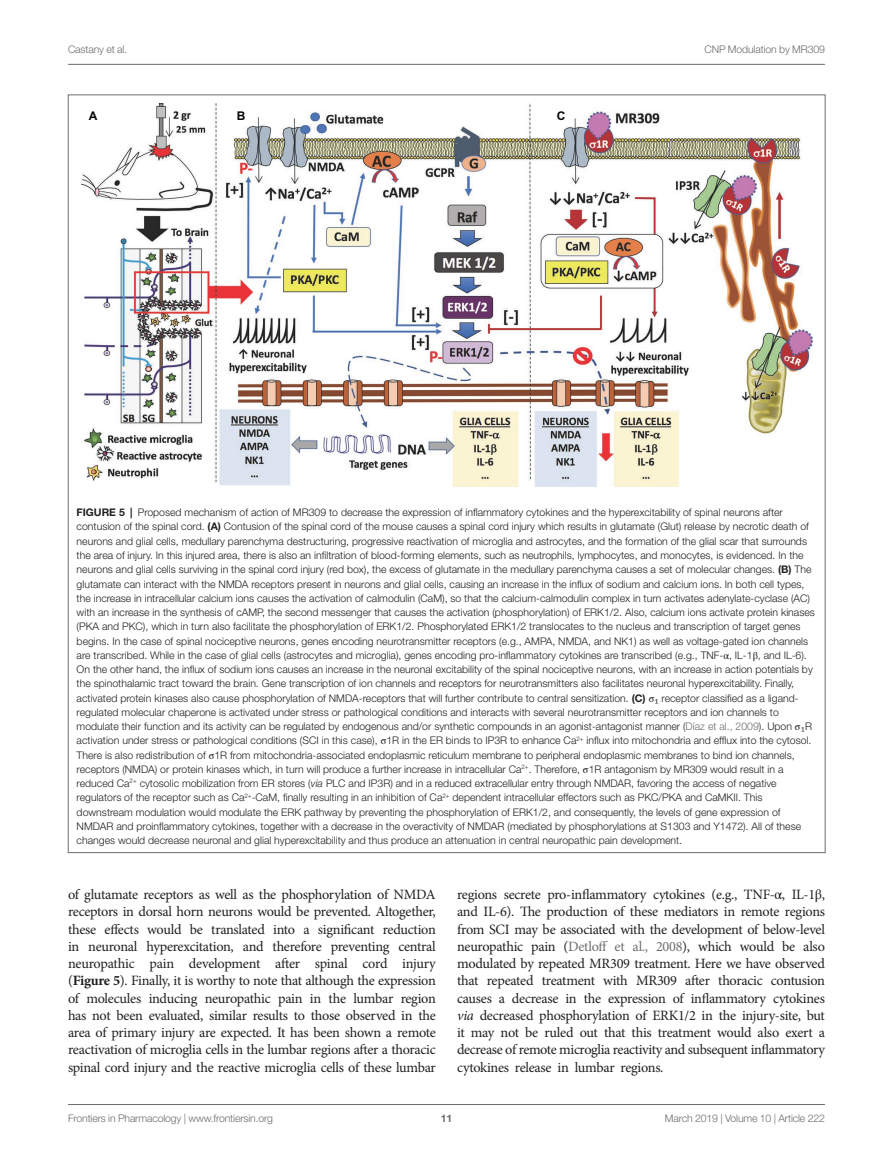
<style>
.page{position:relative;width:893px;height:1170px;background:#fff}
.page>*{position:absolute;margin:0;border:0;box-sizing:border-box;transform-origin:0 0}
.TEXT{font:14.25px/17.2px "Minion Pro";letter-spacing:-.025em;color:#231f20;text-align:justify}
.t1{font:700 12px "Arial";color:#040503}
.FIG_LEG{font:300 10.5px/14.2px "Helvetica Neue LT Std";color:#231f20}
.t2{font:300 10.5px "Helvetica Neue LT Std";letter-spacing:-.015em;color:#6c6d70}
.t3{font:700 10.5px "Helvetica Neue LT Std";color:#6c6d70}
.s1{font-weight:700}
.s2{font-family:"STIX General";font-weight:400}
.s3{font-family:"Cambria";font-weight:400}
.s4{color:#6c6d70}
.s5{font-style:italic}
.s6{font-family:"STIX General"}
</style>
<div class="page">
<hr style="left:68px;top:64px;width:757px;height:1px;background:#6c6d70">
<hr style="left:68px;top:1104px;width:757px;height:1px;background:#6c6d70">
<img style="left:81px;top:103px;width:731px;height:384px">
<p class="t2" style="left:68px;top:42px;width:61px">Castany et al.</p>
<p class="t2" style="left:704px;top:42px;width:122px">CNP Modulation by MR309</p>
<p class="t1" style="left:89px;top:108px;width:10px">A</p>
<p class="t1" style="left:237px;top:108px;width:10px">B</p>
<p class="t1" style="left:557px;top:108px;width:10px">C</p>
<p class="FIG_LEG" style="left:77px;top:505px;width:740px"><span class="s1">FIGURE 5 |</span> Proposed mechanism of action of MR309 to decrease the expression of inflammatory cytokines and the hyperexcitability of spinal neurons after contusion of the spinal cord. <span class="s1">(A)</span> Contusion of the spinal cord of the mouse causes a spinal cord injury which results in glutamate (Glut) release by necrotic death of neurons and glial cells, medullary parenchyma destructuring, progressive reactivation of microglia and astrocytes, and the formation of the glial scar that surrounds the area of injury. In this injured area, there is also an infiltration of blood-forming elements, such as neutrophils, lymphocytes, and monocytes, is evidenced. In the neurons and glial cells surviving in the spinal cord injury (red box), the excess of glutamate in the medullary parenchyma causes a set of molecular changes. <span class="s1">(B)</span> The glutamate can interact with the NMDA receptors present in neurons and glial cells, causing an increase in the influx of sodium and calcium ions. In both cell types, the increase in intracellular calcium ions causes the activation of calmodulin (CaM), so that the calcium-calmodulin complex in turn activates adenylate-cyclase (AC) with an increase in the synthesis of cAMP, the second messenger that causes the activation (phosphorylation) of ERK1/2. Also, calcium ions activate protein kinases (PKA and PKC), which in turn also facilitate the phosphorylation of ERK1/2. Phosphorylated ERK1/2 translocates to the nucleus and transcription of target genes begins. In the case of spinal nociceptive neurons, genes encoding neurotransmitter receptors (e.g., AMPA, NMDA, and NK1) as well as voltage-gated ion channels are transcribed. While in the case of glial cells (astrocytes and microglia), genes encoding pro-inflammatory cytokines are transcribed (e.g., TNF-<span class="s2">α</span>, IL-1<span class="s2">β</span>, and IL-6).<br>On the other hand, the influx of sodium ions causes an increase in the neuronal excitability of the spinal nociceptive neurons, with an increase in action potentials by the spinothalamic tract toward the brain. Gene transcription of ion channels and receptors for neurotransmitters also facilitates neuronal hyperexcitability. Finally, activated protein kinases also cause phosphorylation of NMDA-receptors that will further contribute to central sensitization. <span class="s1">(C)</span> <span class="s2">σ</span><span class="s3">₁</span> receptor classified as a ligand&shy;regulated molecular chaperone is activated under stress or pathological conditions and interacts with several neurotransmitter receptors and ion channels to modulate their function and its activity can be regulated by endogenous and/or synthetic compounds in an agonist-antagonist manner (<span class="s4">Díaz et al., 2009</span>). Upon <span class="s2">σ</span><span class="s3">₁</span>R activation under stress or pathological conditions (SCI in this case), <span class="s2">σ</span>1R in the ER binds to IP3R to enhance Ca<sup>2+</sup> influx into mitochondria and efflux into the cytosol.<br>There is also redistribution of <span class="s2">σ</span>1R from mitochondria-associated endoplasmic reticulum membrane to peripheral endoplasmic membranes to bind ion channels, receptors (NMDA) or protein kinases which, in turn will produce a further increase in intracellular Ca<sup>2+</sup>. Therefore, <span class="s2">σ</span>1R antagonism by MR309 would result in a reduced Ca<sup>2+</sup> cytosolic mobilization from ER stores (<span class="s5">via</span> PLC and IP3R) and in a reduced extracellular entry through NMDAR, favoring the access of negative regulators of the receptor such as Ca<sup>2+</sup>-CaM, finally resulting in an inhibition of Ca<sup>2+</sup> dependent intracellular effectors such as PKC/PKA and CaMKII. This downstream modulation would modulate the ERK pathway by preventing the phosphorylation of ERK1/2, and consequently, the levels of gene expression of NMDAR and proinflammatory cytokines, together with a decrease in the overactivity of NMDAR (mediated by phosphorylations at S1303 and Y1472). All of these changes would decrease neuronal and glial hyperexcitability and thus produce an attenuation in central neuropathic pain development.</p>
<p class="TEXT" style="left:68px;top:885px;width:369px">of glutamate receptors as well as the phosphorylation of NMDA receptors in dorsal horn neurons would be prevented. Altogether, these effects would be translated into a significant reduction in neuronal hyperexcitation, and therefore preventing central neuropathic pain development after spinal cord injury (<span class="s1">Figure 5</span>). Finally, it is worthy to note that although the expression of molecules inducing neuropathic pain in the lumbar region has not been evaluated, similar results to those observed in the area of primary injury are expected. It has been shown a remote reactivation of microglia cells in the lumbar regions after a thoracic spinal cord injury and the reactive microglia cells of these lumbar</p>
<p class="TEXT" style="left:457px;top:885px;width:369px">regions secrete pro-inflammatory cytokines (e.g., TNF-<span class="s6">α</span>, IL-1<span class="s6">β</span>, and IL-6). The production of these mediators in remote regions from SCI may be associated with the development of below-level neuropathic pain (<span class="s4">Detloff et al., 2008</span>), which would be also modulated by repeated MR309 treatment. Here we have observed that repeated treatment with MR309 after thoracic contusion causes a decrease in the expression of inflammatory cytokines <span class="s5">via</span> decreased phosphorylation of ERK1/2 in the injury-site, but it may not be ruled out that this treatment would also exert a decrease of remote microglia reactivity and subsequent inflammatory cytokines release in lumbar regions.</p>
<p class="t2" style="left:68px;top:1111px;width:207px">Frontiers in Pharmacology | www.frontiersin.org</p>
<p class="t3" style="left:441px;top:1111px;width:13px">11</p>
<p class="t2" style="left:665px;top:1111px;width:161px">March 2019 | Volume 10 | Article 222</p>
</div>
